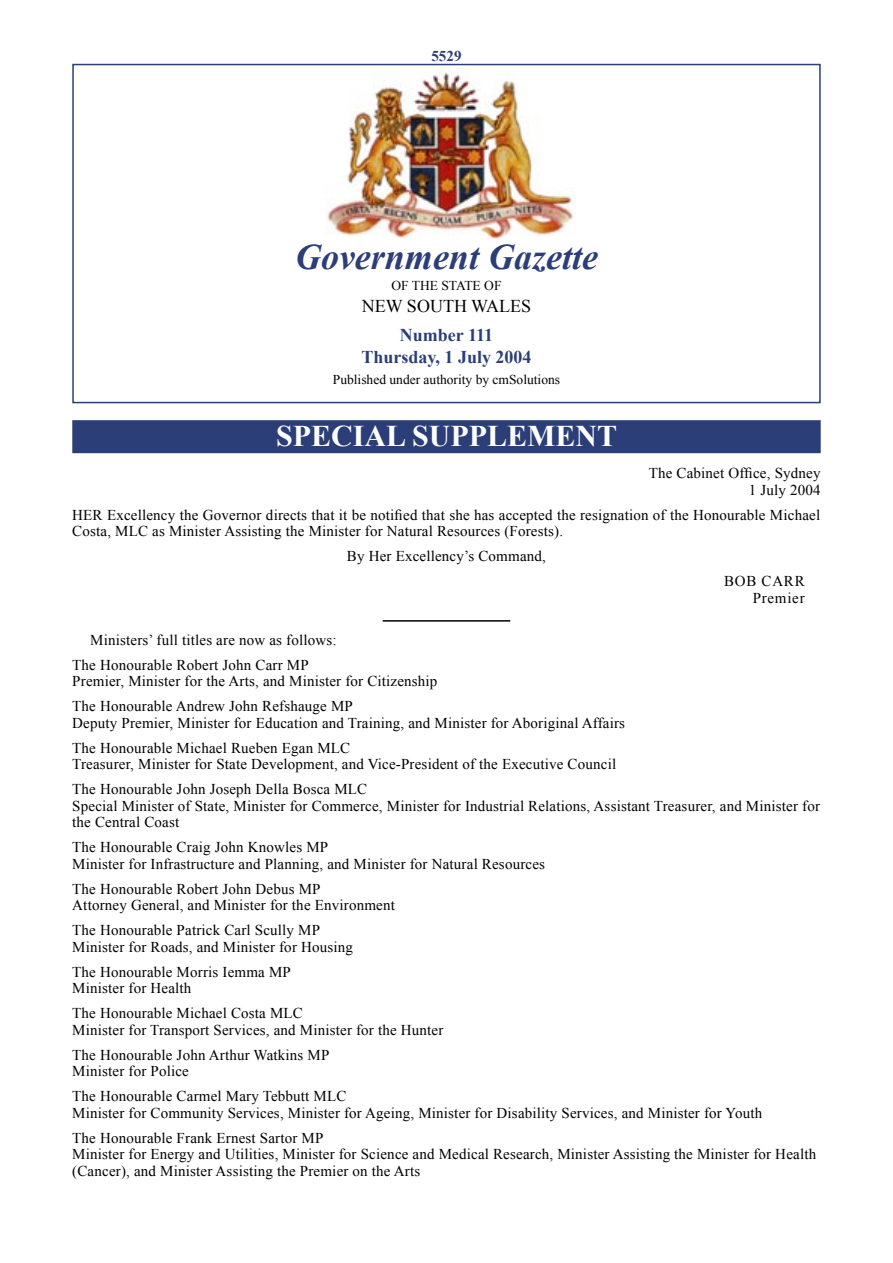
<style>
.page{position:relative;width:893px;height:1263px;background:#fff}
.page>*{position:absolute;margin:0;border:0;box-sizing:border-box;transform-origin:0 0}
.t1{font:italic 700 36px "Times New Roman";color:#2c3e77}
.Reverse_Head{font:700 30px "Times New Roman";color:#fff}
.t2{font:700 18px "Times New Roman";color:#2c3e77}
.t3{font:18px "Times New Roman";color:#000}
.BT_Full{font:15px/16.5px "Times New Roman";letter-spacing:.01em;color:#000}
.Body_Text{font:15px "Times New Roman";letter-spacing:.01em;color:#000}
.Sign{font:15px/16.5px "Times New Roman";letter-spacing:.05em;color:#000;text-align:right}
.t4{font:700 15px "Times New Roman";color:#2c3e77}
.t5{font:13.5px "Times New Roman";color:#000}
</style>
<div class="page">
<img style="left:326px;top:68px;width:250px;height:172px">
<div style="left:72px;top:64px;width:749px;height:339px;border:2px solid #2c3e77"></div>
<div style="left:72px;top:420px;width:749px;height:33px;background:#2c3e77"></div>
<hr style="left:383px;top:620px;width:127px;height:2px;background:#000">
<p class="t4" style="left:431px;top:45px;width:31px">5529</p>
<p class="t1" style="left:295px;top:231px;width:304px">Government Gazette</p>
<p class="t5" style="left:391px;top:276px;width:112px">OF THE STATE OF</p>
<p class="t3" style="left:362px;top:293px;width:171px">NEW SOUTH WALES</p>
<p class="t2" style="left:400px;top:323px;width:95px">Number 111</p>
<p class="t2" style="left:361px;top:344px;width:172px">Thursday, 1 July 2004</p>
<p class="t5" style="left:333px;top:371px;width:229px">Published under authority by cmSolutions</p>
<p class="Reverse_Head" style="left:276px;top:415px;width:342px">SPECIAL SUPPLEMENT</p>
<p class="BT_Full" style="left:649px;top:465px;width:173px;text-align:right">The Cabinet Office, Sydney<br>1 July 2004</p>
<p class="BT_Full" style="left:72px;top:506px;width:749px">HER Excellency the Governor directs that it be notified that she has accepted the resignation of the Honourable Michael<br>Costa, MLC as Minister Assisting the Minister for Natural Resources (Forests).</p>
<p class="BT_Full" style="left:347px;top:548px;width:201px">By Her Excellency’s Command,</p>
<p class="Sign" style="left:724px;top:573px;width:82px">BOB CARR<br>Premier</p>
<p class="Body_Text" style="left:90px;top:630px;width:248px">Ministers’ full titles are now as follows:</p>
<p class="BT_Full" style="left:72px;top:656px;width:367px">The Honourable Robert John Carr MP<br>Premier, Minister for the Arts, and Minister for Citizenship</p>
<p class="BT_Full" style="left:72px;top:698px;width:554px">The Honourable Andrew John Refshauge MP<br>Deputy Premier, Minister for Education and Training, and Minister for Aboriginal Affairs</p>
<p class="BT_Full" style="left:72px;top:739px;width:545px">The Honourable Michael Rueben Egan MLC<br>Treasurer, Minister for State Development, and Vice-President of the Executive Council</p>
<p class="BT_Full" style="left:72px;top:781px;width:749px">The Honourable John Joseph Della Bosca MLC<br>Special Minister of State, Minister for Commerce, Minister for Industrial Relations, Assistant Treasurer, and Minister for the Central Coast</p>
<p class="BT_Full" style="left:72px;top:839px;width:474px">The Honourable Craig John Knowles MP<br>Minister for Infrastructure and Planning, and Minister for Natural Resources</p>
<p class="BT_Full" style="left:72px;top:880px;width:324px">The Honourable Robert John Debus MP<br>Attorney General, and Minister for the Environment</p>
<p class="BT_Full" style="left:72px;top:922px;width:282px">The Honourable Patrick Carl Scully MP<br>Minister for Roads, and Minister for Housing</p>
<p class="BT_Full" style="left:72px;top:963px;width:220px">The Honourable Morris Iemma MP<br>Minister for Health</p>
<p class="BT_Full" style="left:72px;top:1005px;width:373px">The Honourable Michael Costa MLC<br>Minister for Transport Services, and Minister for the Hunter</p>
<p class="BT_Full" style="left:72px;top:1046px;width:259px">The Honourable John Arthur Watkins MP<br>Minister for Police</p>
<p class="BT_Full" style="left:72px;top:1088px;width:691px">The Honourable Carmel Mary Tebbutt MLC<br>Minister for Community Services, Minister for Ageing, Minister for Disability Services, and Minister for Youth</p>
<p class="BT_Full" style="left:72px;top:1129px;width:745px">The Honourable Frank Ernest Sartor MP<br>Minister for Energy and Utilities, Minister for Science and Medical Research, Minister Assisting the Minister for Health (Cancer), and Minister Assisting the Premier on the Arts</p>
</div>
